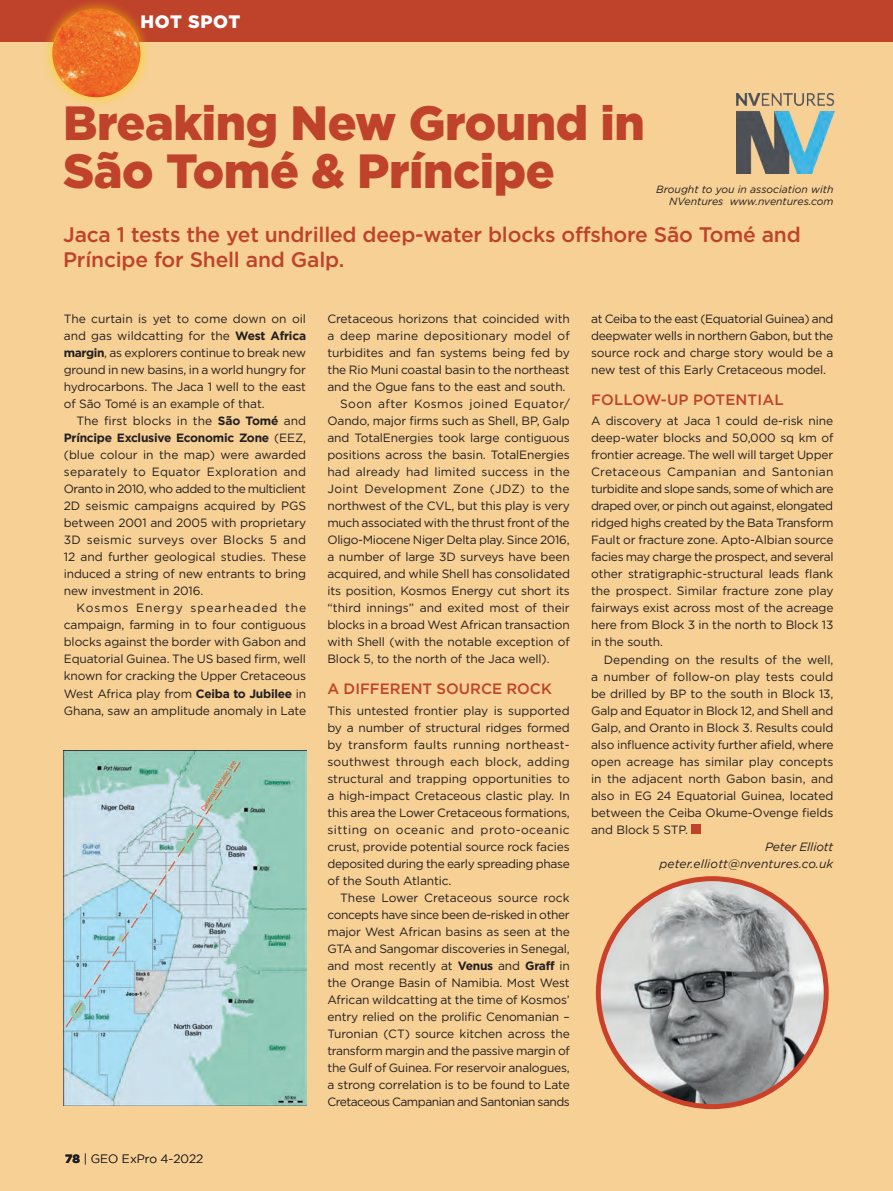
<style>
.page{position:relative;width:893px;height:1191px;background:#fff}
.page>*{position:absolute;margin:0;border:0;box-sizing:border-box;transform-origin:0 0}
.ExPro_header{font:900 48px/48px "Gotham Pro";letter-spacing:-.01em;color:#bf422a}
.ExPro_intro{font:500 21px/25.2px "Gotham Pro";letter-spacing:-.01em;color:#bf422a}
.t1{font:900 18px "Gotham Pro";letter-spacing:.04em;color:#fff}
.ExPro_subhead{font:500 15px "Gotham Pro";color:#bf422a}
.ExPro_base{font:12px/17px "Gotham Pro";letter-spacing:-.01em;color:#231f20;text-align:justify}
.ExPro_base_noindent{font:12px/17px "Gotham Pro";letter-spacing:-.01em;color:#231f20;text-align:justify}
.ExPro_base_noindent-2{font:italic 12px "Gotham Pro";letter-spacing:.01em;color:#231f20}
.ExPro_footer{font:300 12px "Gotham Pro";color:#231f20}
.ExPro_base_noindent-3{font:italic 12px "Gotham Pro";letter-spacing:-.01em;color:#231f20}
.ExPro_caption{font:italic 10.5px/12.6px "Gotham Pro";color:#231f20;text-align:right}
.s1{font-weight:700}
.s2{font-weight:900}
</style>
<div class="page">
<div style="left:0;top:0;width:893px;height:43px;background:#bf422a"></div>
<div style="left:0;top:43px;width:893px;height:1148px;background:#f6d095"></div>
<div style="left:41px;top:0;width:111px;height:109px;background:#fed304;opacity:.75"></div>
<img style="left:52px;top:9px;width:88px;height:88px;border-radius:44px">
<img style="left:598px;top:878px;width:228px;height:228px;border-radius:114px">
<div style="left:596px;top:876px;width:233px;height:233px;border:5px solid #cb4029;border-radius:50%"></div>
<img style="left:736px;top:94px;width:98px;height:79px">
<img style="left:64px;top:750px;width:242px;height:356px">
<div style="left:691px;top:824px;width:10px;height:9px;background:#bf422a"></div>
<p class="t1" style="left:140px;top:11px;width:101px">HOT SPOT</p>
<p class="ExPro_header" style="left:63px;top:98px;width:583px">Breaking New Ground in<br>São Tomé &amp; Príncipe</p>
<p class="ExPro_caption" style="left:656px;top:183px;width:179px">Brought to you in association with<br>NVentures www.nventures.com</p>
<p class="ExPro_intro" style="left:63px;top:221px;width:739px">Jaca 1 tests the yet undrilled deep-water blocks offshore São Tomé and<br>Príncipe for Shell and Galp.</p>
<p class="ExPro_base_noindent" style="left:64px;top:310px;width:244px">The curtain is yet to come down on oil and gas wildcatting for the <span class="s1">West Africa margin</span>, as explorers continue to break new ground in new basins, in a world hungry for hydrocarbons. The Jaca 1 well to the east of São Tomé is an example of that.</p>
<p class="ExPro_base" style="left:64px;top:412px;width:244px;text-indent:13px">The first blocks in the <span class="s1">São Tomé</span> and <span class="s1">Príncipe Exclusive Economic Zone</span> (EEZ, (blue colour in the map) were awarded separately to Equator Exploration and Oranto in 2010, who added to the multiclient 2D seismic campaigns acquired by PGS between 2001 and 2005 with proprietary 3D seismic surveys over Blocks 5 and 12 and further geological studies. These induced a string of new entrants to bring new investment in 2016.</p>
<p class="ExPro_base" style="left:64px;top:599px;width:244px;text-indent:13px">Kosmos Energy spearheaded the campaign, farming in to four contiguous blocks against the border with Gabon and Equatorial Guinea. The US based firm, well known for cracking the Upper Cretaceous West Africa play from <span class="s1">Ceiba to Jubilee</span> in Ghana, saw an amplitude anomaly in Late</p>
<p class="ExPro_footer" style="left:65px;top:1152px;width:139px"><span class="s2">78</span> | GEO ExPro 4-2022</p>
<p class="ExPro_base" style="left:327px;top:310px;width:244px">Cretaceous horizons that coincided with a deep marine depositionary model of turbidites and fan systems being fed by the Rio Muni coastal basin to the northeast and the Ogue fans to the east and south.</p>
<p class="ExPro_base" style="left:327px;top:395px;width:244px;text-indent:13px">Soon after Kosmos joined Equator/ Oando, major firms such as Shell, BP, Galp and TotalEnergies took large contiguous positions across the basin. TotalEnergies had already had limited success in the Joint Development Zone (JDZ) to the northwest of the CVL, but this play is very much associated with the thrust front of the Oligo-Miocene Niger Delta play. Since 2016, a number of large 3D surveys have been acquired, and while Shell has consolidated its position, Kosmos Energy cut short its “third innings” and exited most of their blocks in a broad West African transaction with Shell (with the notable exception of Block 5, to the north of the Jaca well).</p>
<p class="ExPro_subhead" style="left:328px;top:680px;width:226px">A DIFFERENT SOURCE ROCK</p>
<p class="ExPro_base_noindent" style="left:327px;top:702px;width:244px">This untested frontier play is supported by a number of structural ridges formed by transform faults running northeast&shy;southwest through each block, adding structural and trapping opportunities to a high-impact Cretaceous clastic play. In this area the Lower Cretaceous formations, sitting on oceanic and proto-oceanic crust, provide potential source rock facies deposited during the early spreading phase of the South Atlantic.</p>
<p class="ExPro_base" style="left:327px;top:889px;width:244px;text-indent:13px">These Lower Cretaceous source rock concepts have since been de-risked in other major West African basins as seen at the GTA and Sangomar discoveries in Senegal, and most recently at <span class="s1">Venus</span> and <span class="s1">Graff</span> in the Orange Basin of Namibia. Most West African wildcatting at the time of Kosmos’ entry relied on the prolific Cenomanian – Turonian (CT) source kitchen across the transform margin and the passive margin of the Gulf of Guinea. For reservoir analogues, a strong correlation is to be found to Late Cretaceous Campanian and Santonian sands</p>
<p class="ExPro_base" style="left:591px;top:310px;width:244px">at Ceiba to the east (Equatorial Guinea) and deepwater wells in northern Gabon, but the source rock and charge story would be a new test of this Early Cretaceous model.</p>
<p class="ExPro_subhead" style="left:591px;top:391px;width:194px">FOLLOW-UP POTENTIAL</p>
<p class="ExPro_base_noindent" style="left:591px;top:412px;width:244px">A discovery at Jaca 1 could de-risk nine deep-water blocks and 50,000 sq km of frontier acreage. The well will target Upper Cretaceous Campanian and Santonian turbidite and slope sands, some of which are draped over, or pinch out against, elongated ridged highs created by the Bata Transform Fault or fracture zone. Apto-Albian source facies may charge the prospect, and several other stratigraphic-structural leads flank the prospect. Similar fracture zone play fairways exist across most of the acreage here from Block 3 in the north to Block 13 in the south.</p>
<p class="ExPro_base" style="left:591px;top:651px;width:244px;text-indent:13px">Depending on the results of the well, a number of follow-on play tests could be drilled by BP to the south in Block 13, Galp and Equator in Block 12, and Shell and Galp, and Oranto in Block 3. Results could also influence activity further afield, where open acreage has similar play concepts in the adjacent north Gabon basin, and also in EG 24 Equatorial Guinea, located between the Ceiba Okume-Ovenge fields and Block 5 STP.</p>
<p class="ExPro_base_noindent-3" style="left:765px;top:839px;width:70px">Peter Elliott</p>
<p class="ExPro_base_noindent-2" style="left:659px;top:857px;width:175px">peter.elliott@nventures.co.uk</p>
</div>
